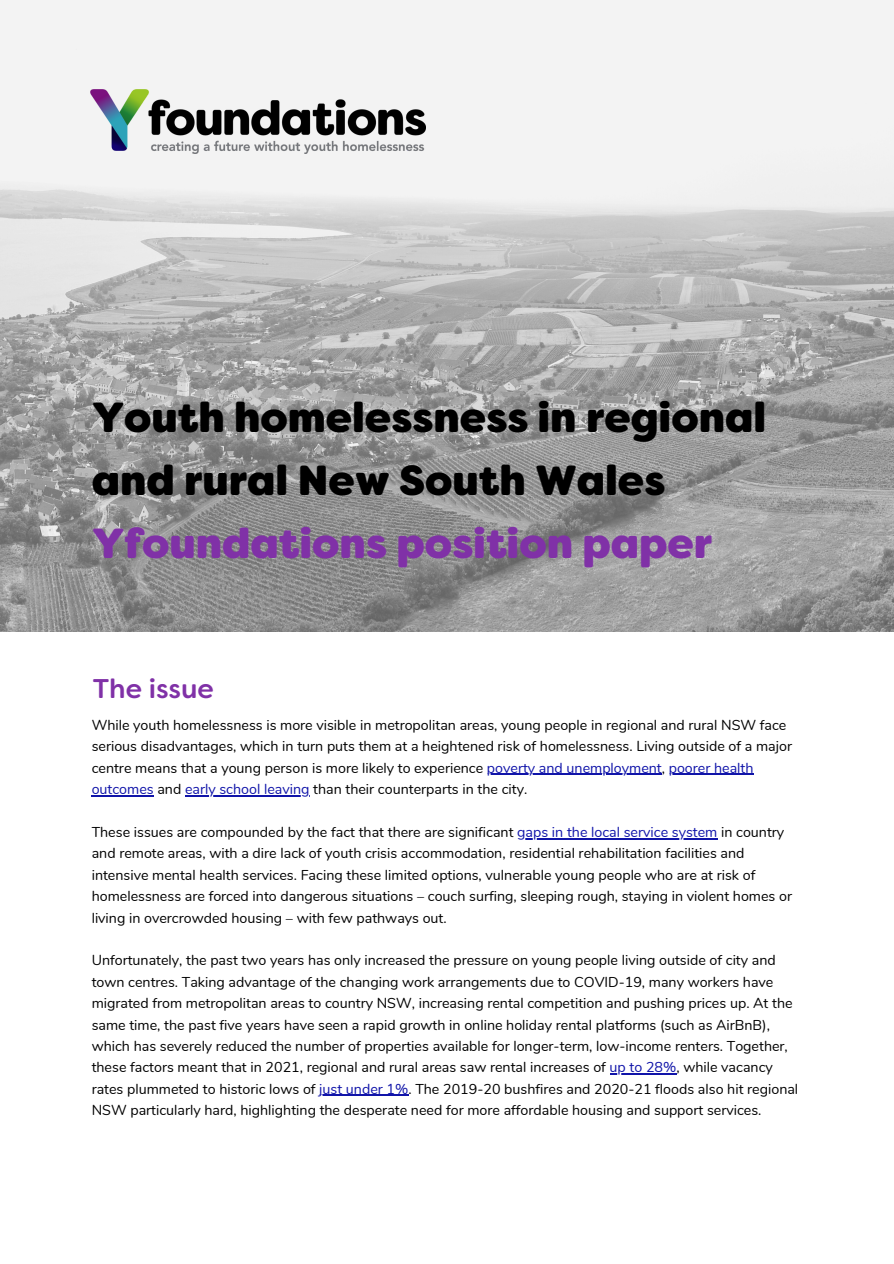
<style>
.page{position:relative;width:894px;height:1264px;background:#fff}
.page>*{position:absolute;margin:0;border:0;box-sizing:border-box;transform-origin:0 0}
.t1{font:800 42px/63px "Filson Soft";color:#000}
.t2{font:800 42px "Filson Soft";color:#8031a7}
.t3{font:500 27px "Filson Soft";color:#8031a7}
.t4{font:14.25px/21.5px "Nunito";color:#000}
.s1{color:#1014a9}
</style>
<div class="page">
<img style="left:1px;top:0;width:892px;height:632px">
<hr style="left:487px;top:773px;width:174px;height:2px;background:#1014a9">
<hr style="left:668px;top:773px;width:85px;height:2px;background:#1014a9">
<hr style="left:92px;top:795px;width:62px;height:1px;background:#1014a9">
<hr style="left:185px;top:795px;width:124px;height:1px;background:#1014a9">
<hr style="left:517px;top:838px;width:200px;height:1px;background:#1014a9">
<hr style="left:609px;top:1073px;width:67px;height:1px;background:#1014a9">
<hr style="left:319px;top:1094px;width:89px;height:1px;background:#1014a9">
<img style="left:90px;top:89px;width:335px;height:65px">
<p class="t1" style="left:92px;top:389px;width:676px">Youth homelessness in regional and rural New South Wales</p>
<p class="t2" style="left:92px;top:526px;width:622px">Yfoundations position paper</p>
<p class="t3" style="left:93px;top:678px;width:122px">The issue</p>
<p class="t4" style="left:92px;top:714px;width:701px">While youth homelessness is more visible in metropolitan areas, young people in regional and rural NSW face serious disadvantages, which in turn puts them at a heightened risk of homelessness. Living outside of a major centre means that a young person is more likely to experience <span class="s1">poverty and unemployment</span>, <span class="s1">poorer health outcomes</span> and <span class="s1">early school leaving</span> than their counterparts in the city.</p>
<p class="t4" style="left:92px;top:821px;width:701px">These issues are compounded by the fact that there are significant <span class="s1">gaps in the local service system</span> in country and remote areas, with a dire lack of youth crisis accommodation, residential rehabilitation facilities and intensive mental health services. Facing these limited options, vulnerable young people who are at risk of homelessness are forced into dangerous situations – couch surfing, sleeping rough, staying in violent homes or living in overcrowded housing – with few pathways out.</p>
<p class="t4" style="left:92px;top:949px;width:708px">Unfortunately, the past two years has only increased the pressure on young people living outside of city and town centres. Taking advantage of the changing work arrangements due to COVID-19, many workers have migrated from metropolitan areas to country NSW, increasing rental competition and pushing prices up. At the same time, the past five years have seen a rapid growth in online holiday rental platforms (such as AirBnB), which has severely reduced the number of properties available for longer-term, low-income renters. Together, these factors meant that in 2021, regional and rural areas saw rental increases of <span class="s1">up to 28%</span>, while vacancy rates plummeted to historic lows of <span class="s1">just under 1%</span>. The 2019-20 bushfires and 2020-21 floods also hit regional NSW particularly hard, highlighting the desperate need for more affordable housing and support services.</p>
</div>
